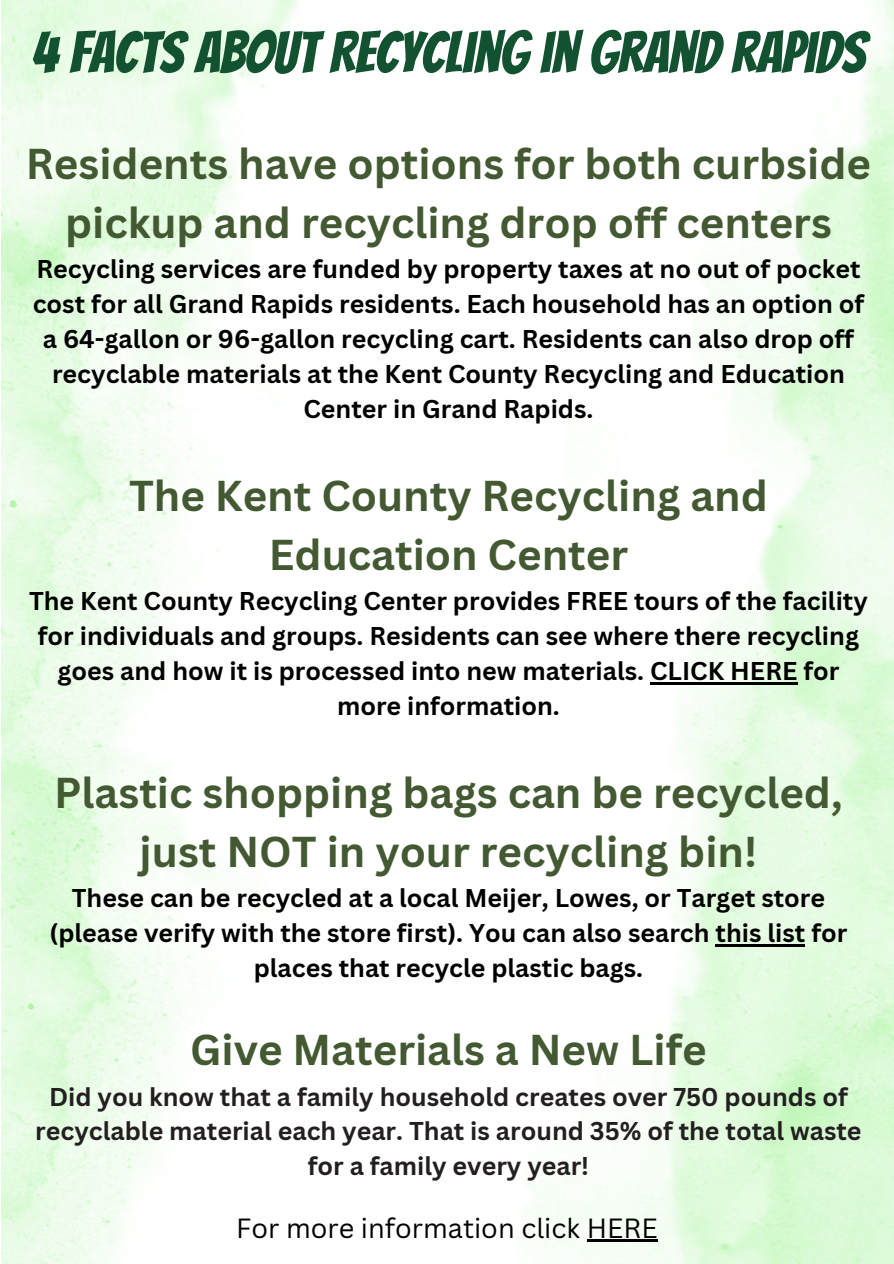
<style>
.page{position:relative;width:894px;height:1264px;background:#fff}
.page>*{position:absolute;margin:0;border:0;box-sizing:border-box;transform-origin:0 0}
.t1{font:57.75px "Bangers";color:#135230}
.t2{font:700 42px/58.5px "Canva Sans";color:#435932;text-align:center}
.t3{font:27px "Canva Sans";color:#000}
.t4{font:700 25.05px/34.8px "Canva Sans";color:#000;text-align:center}
.t5{font:700 25.05px/34.8px "Canva Sans";color:#231f20;text-align:center}
</style>
<div class="page">
<img style="left:1px;top:0;width:892px;height:1263px">
<hr style="left:650px;top:682px;width:147px;height:2px;background:#000">
<hr style="left:715px;top:944px;width:90px;height:2px;background:#000">
<hr style="left:586px;top:1239px;width:71px;height:2px;background:#000">
<h1 class="t1" style="left:31px;top:22px;width:835px">4 FACTS ABOUT RECYCLING IN GRAND RAPIDS</h1>
<h2 class="t2" style="left:26px;top:134px;width:846px">Residents have options for both curbside pickup and recycling drop off centers</h2>
<p class="t4" style="left:33px;top:251px;width:832px">Recycling services are funded by property taxes at no out of pocket cost for all Grand Rapids residents. Each household has an option of a 64-gallon or 96-gallon recycling cart. Residents can also drop off recyclable materials at the Kent County Recycling and Education Center in Grand Rapids.</p>
<h2 class="t2" style="left:129px;top:465px;width:640px">The Kent County Recycling and<br>Education Center</h2>
<p class="t4" style="left:29px;top:583px;width:840px">The Kent County Recycling Center provides FREE tours of the facility for individuals and groups. Residents can see where there recycling goes and how it is processed into new materials. CLICK HERE for more information.</p>
<h2 class="t2" style="left:54px;top:762px;width:789px">Plastic shopping bags can be recycled, just NOT in your recycling bin!</h2>
<p class="t4" style="left:49px;top:880px;width:799px">These can be recycled at a local Meijer, Lowes, or Target store (please verify with the store first). You can also search this list for places that recycle plastic bags.</p>
<h2 class="t2" style="left:190px;top:1019px;width:518px">Give Materials a New Life</h2>
<p class="t5" style="left:35px;top:1078px;width:827px">Did you know that a family household creates over 750 pounds of recyclable material each year. That is around 35% of the total waste for a family every year!</p>
<p class="t3" style="left:236px;top:1208px;width:423px">For more information click HERE</p>
</div>
